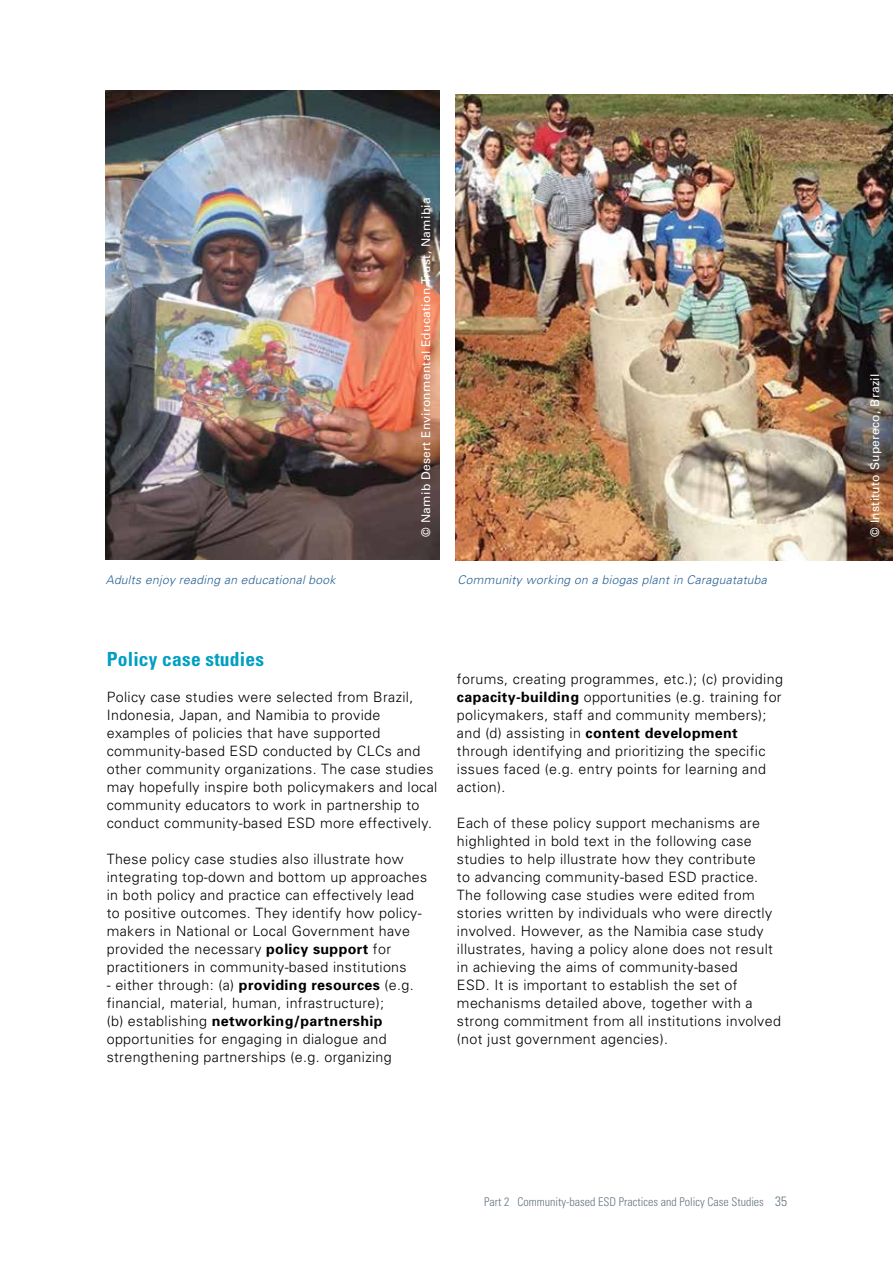
<style>
.page{position:relative;width:893px;height:1263px;background:#fff}
.page>*{position:absolute;margin:0;border:0;box-sizing:border-box;transform-origin:0 0}
.t1{font:700 condensed 19.5px "Univers";letter-spacing:.01em;color:#009fc2}
.t2{font:300 14.25px/18px "Univers";letter-spacing:.025em;color:#000}
.t3{font:italic 300 12px "Univers";letter-spacing:.025em;color:#276092}
.t4{font:12px "Univers";letter-spacing:.025em;color:#fff}
.t5{font:300 condensed 12px "Univers";color:#667680}
.s1{font-weight:700}
.s2{font-size:13.5px}
</style>
<div class="page">
<img style="left:455px;top:94px;width:438px;height:466px">
<img style="left:105px;top:90px;width:334px;height:470px">
<p class="t3" style="left:106px;top:572px;width:231px">Adults enjoy reading an educational book</p>
<p class="t4" style="left:418px;top:537px;width:341px;rotate:-90deg">© Namib Desert Environmental Education Trust, Namibia</p>
<p class="t3" style="left:457px;top:572px;width:311px">Community working on a biogas plant in Caraguatatuba</p>
<p class="t1" style="left:107px;top:647px;width:159px">Policy case studies</p>
<p class="t2" style="left:107px;top:688px;width:332px">Policy case studies were selected from Brazil, Indonesia, Japan, and Namibia to provide examples of policies that have supported community-based ESD conducted by CLCs and other community organizations. The case studies may hopefully inspire both policymakers and local community educators to work in partnership to conduct community-based ESD more effectively.</p>
<p class="t2" style="left:107px;top:850px;width:322px">These policy case studies also illustrate how integrating top-down and bottom up approaches in both policy and practice can effectively lead to positive outcomes. They identify how policy&shy;makers in National or Local Government have provided the necessary <span class="s1">policy support</span> for practitioners in community-based institutions</p>
<p class="t2" style="left:107px;top:976px;width:309px">- either through: (a) <span class="s1">providing resources</span> (e.g. financial, material, human, infrastructure);<br>(b) establishing <span class="s1">networking/partnership </span>opportunities for engaging in dialogue and strengthening partnerships (e.g. organizing</p>
<p class="t2" style="left:457px;top:670px;width:327px">forums, creating programmes, etc.); (c) providing <span class="s1">capacity-building</span> opportunities (e.g. training for policymakers, staff and community members); and (d) assisting in <span class="s1">content development </span>through identifying and prioritizing the specific issues faced (e.g. entry points for learning and action).</p>
<p class="t2" style="left:457px;top:813px;width:325px">Each of these policy support mechanisms are highlighted in bold text in the following case studies to help illustrate how they contribute<br>to advancing community-based ESD practice.<br>The following case studies were edited from stories written by individuals who were directly involved. However, as the Namibia case study illustrates, having a policy alone does not result in achieving the aims of community-based<br>ESD. It is important to establish the set of mechanisms detailed above, together with a strong commitment from all institutions involved (not just government agencies).</p>
<p class="t5" style="left:484px;top:1195px;width:305px">Part 2 Community-based ESD Practices and Policy Case Studies <span class="s2">35</span></p>
<p class="t4" style="left:867px;top:537px;width:165px;rotate:-90deg">© Instituto Supereco, Brazil</p>
</div>
